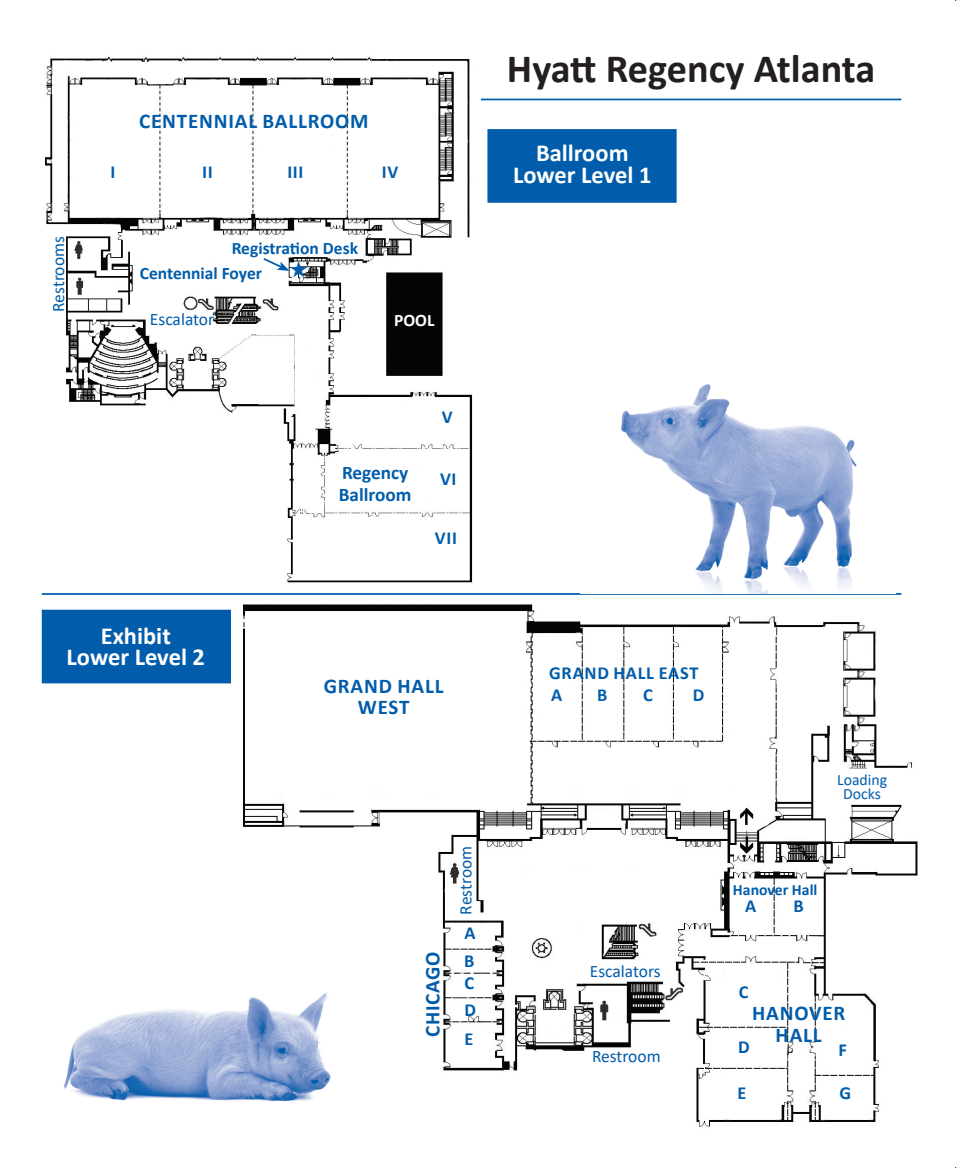
<style>
.page{position:relative;width:966px;height:1168px;background:#fff}
.page>*{position:absolute;margin:0;border:0;box-sizing:border-box;transform-origin:0 0}
.t1{font:700 40.25px "Calibri";color:#231f20}
.t2{font:700 24.5px/21.9px "Calibri";color:#fff;text-align:center}
.t3{font:700 21px/21.9px "Calibri";letter-spacing:.04em;color:#015dab;text-align:center}
.t4{font:700 19.25px/21.9px "Calibri";color:#015dab}
.t5{font:700 18.38px/21.5px "Calibri";letter-spacing:.04em;color:#015dab}
.t6{font:17.5px "Calibri";color:#015dab}
.t7{font:700 17.5px "Calibri";color:#015dab}
.t8{font:700 17.5px "Calibri";color:#fff}
.t9{font:15.75px/14px "Calibri";color:#015dab;text-align:center}
.t10{font:700 15.75px "Calibri";color:#015dab}
</style>
<div class="page">
<hr style="left:481px;top:99px;width:420px;height:1px;background:#015dab">
<div style="left:487px;top:129px;width:189px;height:74px;background:#015dab;border:2px solid #015dab"></div>
<img style="left:243px;top:604px;width:675px;height:523px">
<img style="left:45px;top:56px;width:428px;height:527px">
<div style="left:42px;top:609px;width:189px;height:74px;background:#015dab;border:2px solid #015dab"></div>
<hr style="left:42px;top:593px;width:859px;height:2px;background:#015dab">
<svg style="left:261px;top:256px;width:29px;height:15px"></svg>
<img style="left:621px;top:384px;width:236px;height:209px">
<img style="left:63px;top:981px;width:298px;height:138px">
<svg style="left:204px;top:166px;width:8px;height:11px"></svg>
<p class="t6" style="left:46px;top:312px;width:77px;rotate:-90deg">Restrooms</p>
<p class="t3" style="left:139px;top:110px;width:231px">CENTENNIAL BALLROOM</p>
<p class="t5" style="left:110px;top:160px;width:6px">I</p>
<p class="t5" style="left:287px;top:160px;width:18px">III</p>
<p class="t5" style="left:382px;top:160px;width:18px">IV</p>
<p class="t7" style="left:232px;top:236px;width:128px">Registration Desk</p>
<p class="t7" style="left:140px;top:260px;width:170px">Centennial Foyer ★</p>
<p class="t6" style="left:150px;top:307px;width:66px">Escalator</p>
<p class="t8" style="left:394px;top:307px;width:42px">POOL</p>
<p class="t4" style="left:339px;top:461px;width:74px">Regency<br>Ballroom</p>
<p class="t5" style="left:442px;top:406px;width:12px">V</p>
<p class="t5" style="left:440px;top:468px;width:18px">VI</p>
<p class="t5" style="left:435px;top:526px;width:24px">VII</p>
<h1 class="t1" style="left:507px;top:41px;width:370px">Hyatt Regency Atlanta</h1>
<p class="t2" style="left:513px;top:141px;width:140px">Ballroom<br>Lower Level 1</p>
<p class="t2" style="left:67px;top:624px;width:140px">Exhibit<br>Lower Level 2</p>
<p class="t3" style="left:324px;top:674px;width:122px">GRAND HALL<br>WEST</p>
<p class="t5" style="left:549px;top:662px;width:151px">GRAND HALL EAST<br>A</p>
<p class="t5" style="left:597px;top:683px;width:12px">B</p>
<p class="t5" style="left:643px;top:683px;width:11px">C</p>
<p class="t5" style="left:693px;top:683px;width:13px">D</p>
<p class="t3" style="left:421px;top:1036px;width:87px;rotate:-90deg">CHICAGO</p>
<p class="t6" style="left:453px;top:914px;width:70px;rotate:-90deg">Restroom</p>
<p class="t5" style="left:464px;top:918px;width:13px;line-height:27.8px">A<br>B</p>
<p class="t5" style="left:464px;top:969px;width:13px;line-height:27.1px">C<br>D</p>
<p class="t5" style="left:464px;top:1028px;width:10px">E</p>
<p class="t6" style="left:590px;top:958px;width:72px">Escalators</p>
<p class="t6" style="left:592px;top:1044px;width:70px">Restroom</p>
<p class="t9" style="left:837px;top:772px;width:52px">Loading<br>Docks</p>
<p class="t10" style="left:733px;top:878px;width:86px">Hanover Hall</p>
<p class="t5" style="left:745px;top:894px;width:13px">A</p>
<p class="t5" style="left:793px;top:894px;width:12px">B</p>
<p class="t5" style="left:739px;top:980px;width:11px">C</p>
<p class="t3" style="left:752px;top:1001px;width:95px">HANOVER<br>HALL</p>
<p class="t5" style="left:738px;top:1035px;width:13px">D</p>
<p class="t5" style="left:737px;top:1081px;width:10px">E</p>
<p class="t5" style="left:838px;top:1038px;width:10px">F</p>
<p class="t5" style="left:839px;top:1081px;width:13px">G</p>
</div>
